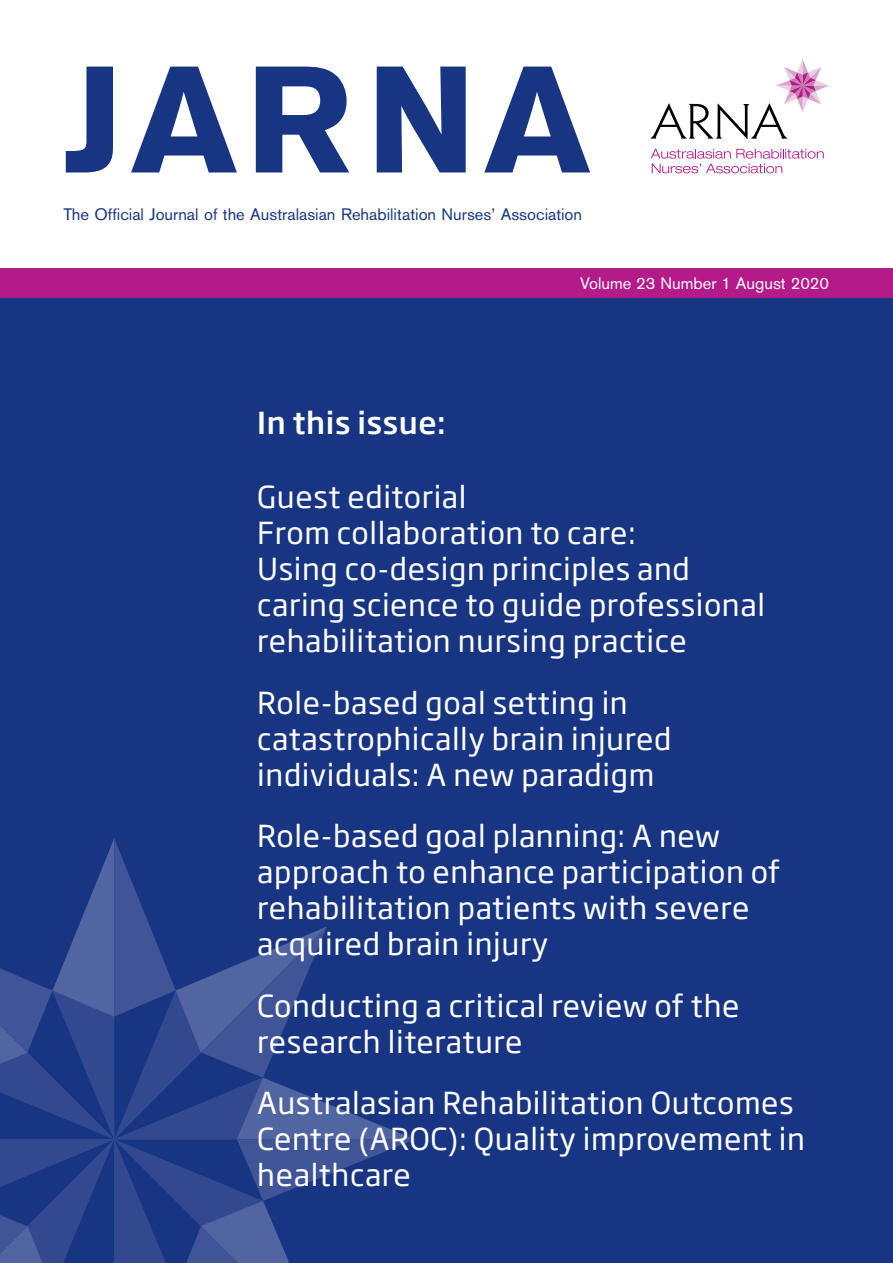
<style>
.page{position:relative;width:893px;height:1263px;background:#fff}
.page>*{position:absolute;margin:0;border:0;box-sizing:border-box;transform-origin:0 0}
.t1{font:700 150px "Akzidenz Grotesk BE";letter-spacing:.055em;color:#173583}
.t2{font:30px/36px "Soho Gothic Std";letter-spacing:.02em;color:#fff}
.t3{font:500 30px "Soho Gothic Std";letter-spacing:.02em;color:#fff}
.t4{font:16.5px "Akzidenz Grotesk BE";color:#173583}
.t5{font:16.5px "Akzidenz Grotesk BE";color:#fff}
</style>
<div class="page">
<div style="left:0;top:289px;width:893px;height:974px;background:#173583"></div>
<svg style="left:651px;top:149px;width:173px;height:24px"></svg>
<svg style="left:650px;top:59px;width:179px;height:80px"></svg>
<div style="left:0;top:268px;width:893px;height:30px;background:#b51a8a"></div>
<svg style="left:0;top:839px;width:410px;height:424px"></svg>
<h1 class="t1" style="left:63px;top:33px;width:529px">JARNA</h1>
<p class="t4" style="left:63px;top:204px;width:520px">The Official Journal of the Australasian Rehabilitation Nurses’ Association</p>
<p class="t3" style="left:257px;top:404px;width:190px">In this issue:</p>
<p class="t5" style="left:580px;top:273px;width:251px">Volume 23 Number 1 August 2020</p>
<p class="t2" style="left:257px;top:480px;width:509px">Guest editorial<br>From collaboration to care:<br>Using co-design principles and caring science to guide professional rehabilitation nursing practice</p>
<p class="t2" style="left:257px;top:685px;width:416px">Role-based goal setting in catastrophically brain injured individuals: A new paradigm</p>
<p class="t2" style="left:257px;top:819px;width:524px">Role-based goal planning: A new approach to enhance participation of rehabilitation patients with severe acquired brain injury</p>
<p class="t2" style="left:257px;top:988px;width:484px">Conducting a critical review of the research literature</p>
<p class="t2" style="left:257px;top:1086px;width:549px">Australasian Rehabilitation Outcomes<br>Centre (AROC): Quality improvement in healthcare</p>
</div>
